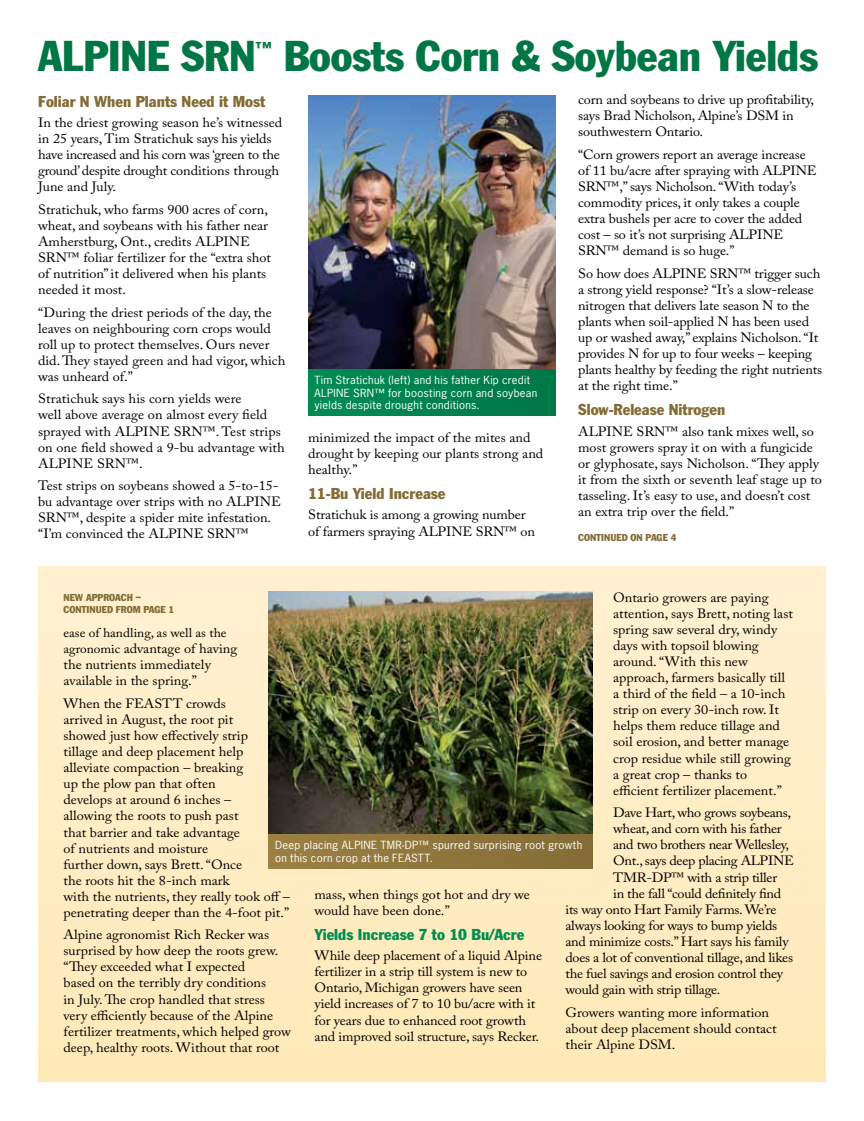
<style>
.page{position:relative;width:864px;height:1121px;background:#fff}
.page>*{position:absolute;margin:0;border:0;box-sizing:border-box;transform-origin:0 0}
.t1{font:condensed 42.3px "Franklin Gothic Std";letter-spacing:-.005em;color:#007645;scale:1.06 1}
.t2{font:condensed 15.6px "Franklin Gothic Std";color:#846c36;scale:1.06 1}
.t3{font:condensed 15.6px "Franklin Gothic Std";color:#008d53;scale:1.06 1}
.t4{font:condensed 15.6px "Franklin Gothic Std";color:#007645;scale:1.06 1}
.t5{font:13.35px/16px "Adobe Caslon Pro";color:#000;scale:1.06 1}
.t6{font:13.35px "Adobe Caslon Pro";letter-spacing:-.02em;color:#000;scale:1.06 1}
.t7{font:12.6px "Adobe Caslon Pro";color:#000;scale:1.06 1}
.t8{font:10.65px/12.8px "News Gothic Std";letter-spacing:.025em;color:#fff;scale:1.06 1}
.t9{font:condensed 9.9px/11.9px "Franklin Gothic Std";color:#846c36;scale:1.06 1}
.s1{font-size:12.6px}
</style>
<div class="page">
<div style="left:38px;top:566px;width:788px;height:515px;background:linear-gradient(to bottom,#fef0d1,#ffe9b7)"></div>
<img style="left:308px;top:96px;width:248px;height:273px">
<div style="left:308px;top:369px;width:248px;height:47px;background:#00824d"></div>
<img style="left:269px;top:591px;width:324px;height:243px">
<div style="left:269px;top:834px;width:324px;height:34px;background:#90763d"></div>
<h1 class="t1" style="left:38px;top:31px;width:207px">ALPINE SRN</h1>
<p class="t4" style="left:255px;top:38px;width:17px">™</p>
<h1 class="t1" style="left:284px;top:31px;width:506px">Boosts Corn &amp; Soybean Yields</h1>
<p class="t2" style="left:38px;top:91px;width:216px">Foliar N When Plants Need it Most</p>
<p class="t5" style="left:38px;top:114px;width:232px">In the driest growing season he’s witnessed in 25 years, Tim Stratichuk says his yields have increased and his corn was ‘green to the ground’ despite drought conditions through June and July.</p>
<p class="t5" style="left:38px;top:201px;width:221px">Stratichuk, who farms 900 acres of corn, wheat, and soybeans with his father near Amherstburg, Ont., credits ALPINE SRN™ foliar fertilizer for the “extra shot of nutrition” it delivered when his plants needed it most.</p>
<p class="t5" style="left:38px;top:304px;width:235px">“During the driest periods of the day, the leaves on neighbouring corn crops would roll up to protect themselves. Ours never did. They stayed green and had vigor, which was unheard of.”</p>
<p class="t5" style="left:38px;top:391px;width:234px">Stratichuk says his corn yields were<br>well above average on almost every field sprayed with ALPINE SRN™. Test strips on one field showed a 9-bu advantage with ALPINE SRN™.</p>
<p class="t5" style="left:38px;top:477px;width:231px">Test strips on soybeans showed a 5-to-15- bu advantage over strips with no ALPINE SRN™, despite a spider mite infestation. “I’m convinced the ALPINE SRN™</p>
<p class="t5" style="left:578px;top:91px;width:224px">corn and soybeans to drive up profitability, says Brad Nicholson, Alpine’s DSM in southwestern Ontario.</p>
<p class="t5" style="left:578px;top:146px;width:226px">“Corn growers report an average increase of 11 bu/acre after spraying with ALPINE SRN™,” says Nicholson. “With today’s commodity prices, it only takes a couple extra bushels per acre to cover the added cost – so it’s not surprising ALPINE SRN™ demand is so huge.”</p>
<p class="t5" style="left:578px;top:265px;width:232px">So how does ALPINE SRN™ trigger such a strong yield response? “It’s a slow-release nitrogen that delivers late season N to the plants when soil-applied N has been used up or washed away,” explains Nicholson. “It provides N for up to four weeks – keeping plants healthy by feeding the right nutrients at the right time.”</p>
<p class="t2" style="left:578px;top:400px;width:140px">Slow-Release Nitrogen</p>
<p class="t5" style="left:578px;top:423px;width:232px">ALPINE SRN™ also tank mixes well, so most growers spray it on with a fungicide or glyphosate, says Nicholson. “They apply it from the sixth or seventh leaf stage up to tasseling. It’s easy to use, and doesn’t cost an extra trip over the field.”</p>
<p class="t8" style="left:315px;top:373px;width:212px">Tim Stratichuk (left) and his father Kip credit<br>ALPINE SRN™ for boosting corn and soybean yields despite drought conditions.</p>
<p class="t5" style="left:308px;top:429px;width:223px">minimized the impact of the mites and drought by keeping our plants strong and healthy.”</p>
<p class="t2" style="left:308px;top:484px;width:131px">11-Bu Yield Increase</p>
<p class="t5" style="left:308px;top:507px;width:215px">Stratichuk is among a growing number of farmers spraying ALPINE SRN™ on</p>
<p class="t9" style="left:578px;top:531px;width:94px">CONTINUED ON PAGE 4</p>
<p class="t5" style="left:613px;top:589px;width:171px">Ontario growers are paying attention, says Brett, noting last spring saw several dry, windy days with topsoil blowing around. “With this new approach, farmers basically till a third of the field – a 10-inch strip on every 30-inch row. It helps them reduce tillage and soil erosion, and better manage crop residue while still growing a great crop – thanks to efficient fertilizer placement.”</p>
<p class="t6" style="left:613px;top:804px;width:170px">Dave Hart, who grows soybeans,</p>
<p class="t6" style="left:613px;top:821px;width:160px">wheat, and corn with his father</p>
<p class="t6" style="left:613px;top:837px;width:168px">and two brothers near Wellesley,</p>
<p class="t6" style="left:613px;top:853px;width:172px">Ont., says deep placing ALPINE</p>
<p class="t6" style="left:613px;top:869px;width:156px">TMR-DP™ with a strip tiller</p>
<p class="t6" style="left:613px;top:885px;width:160px">in the fall “could definitely find</p>
<p class="t6" style="left:565px;top:901px;width:200px">its way onto Hart Family Farms. We’re</p>
<p class="t6" style="left:565px;top:917px;width:201px">always looking for ways to bump yields</p>
<p class="t6" style="left:565px;top:933px;width:212px">and minimize costs.” Hart says his family</p>
<p class="t6" style="left:565px;top:949px;width:216px">does a lot of conventional tillage, and likes</p>
<p class="t6" style="left:565px;top:965px;width:207px">the fuel savings and erosion control they</p>
<p class="t6" style="left:565px;top:981px;width:148px">would gain with strip tillage.</p>
<p class="t5" style="left:565px;top:1004px;width:201px">Growers wanting more information about deep placement should contact their Alpine DSM.</p>
<p class="t9" style="left:64px;top:591px;width:106px">NEW APPROACH –<br>CONTINUED FROM PAGE 1</p>
<p class="t7" style="left:64px;top:625px;width:155px">ease of handling, as well as the</p>
<p class="t5" style="left:64px;top:640px;width:165px"><span class="s1">agronomic</span> advantage of having the nutrients immediately available in the spring.”</p>
<p class="t5" style="left:64px;top:695px;width:215px">When the FEASTT crowds<br>arrived in August, the root pit<br>showed just how effectively strip<br>tillage and deep placement help alleviate compaction – breaking<br>up the plow pan that often<br>develops at around 6 inches –<br>allowing the roots to push past<br>that barrier and take advantage<br>of nutrients and moisture<br>further down, says Brett. “Once<br>the roots hit the 8-inch mark<br>with the nutrients, they really took off – penetrating deeper than the 4-foot pit.”</p>
<p class="t5" style="left:64px;top:926px;width:216px">Alpine agronomist Rich Recker was surprised by how deep the roots grew. “They exceeded what I expected<br>based on the terribly dry conditions<br>in July. The crop handled that stress very efficiently because of the Alpine fertilizer treatments, which helped grow deep, healthy roots. Without that root</p>
<p class="t8" style="left:275px;top:838px;width:291px">Deep placing ALPINE TMR-DP™ spurred surprising root growth on this corn crop at the FEASTT.</p>
<p class="t5" style="left:315px;top:886px;width:205px">mass, when things got hot and dry we would have been done.”</p>
<p class="t3" style="left:315px;top:924px;width:199px">Yields Increase 7 to 10 Bu/Acre</p>
<p class="t5" style="left:315px;top:947px;width:216px">While deep placement of a liquid Alpine fertilizer in a strip till system is new to Ontario, Michigan growers have seen yield increases of 7 to 10 bu/acre with it for years due to enhanced root growth and improved soil structure, says Recker.</p>
</div>
